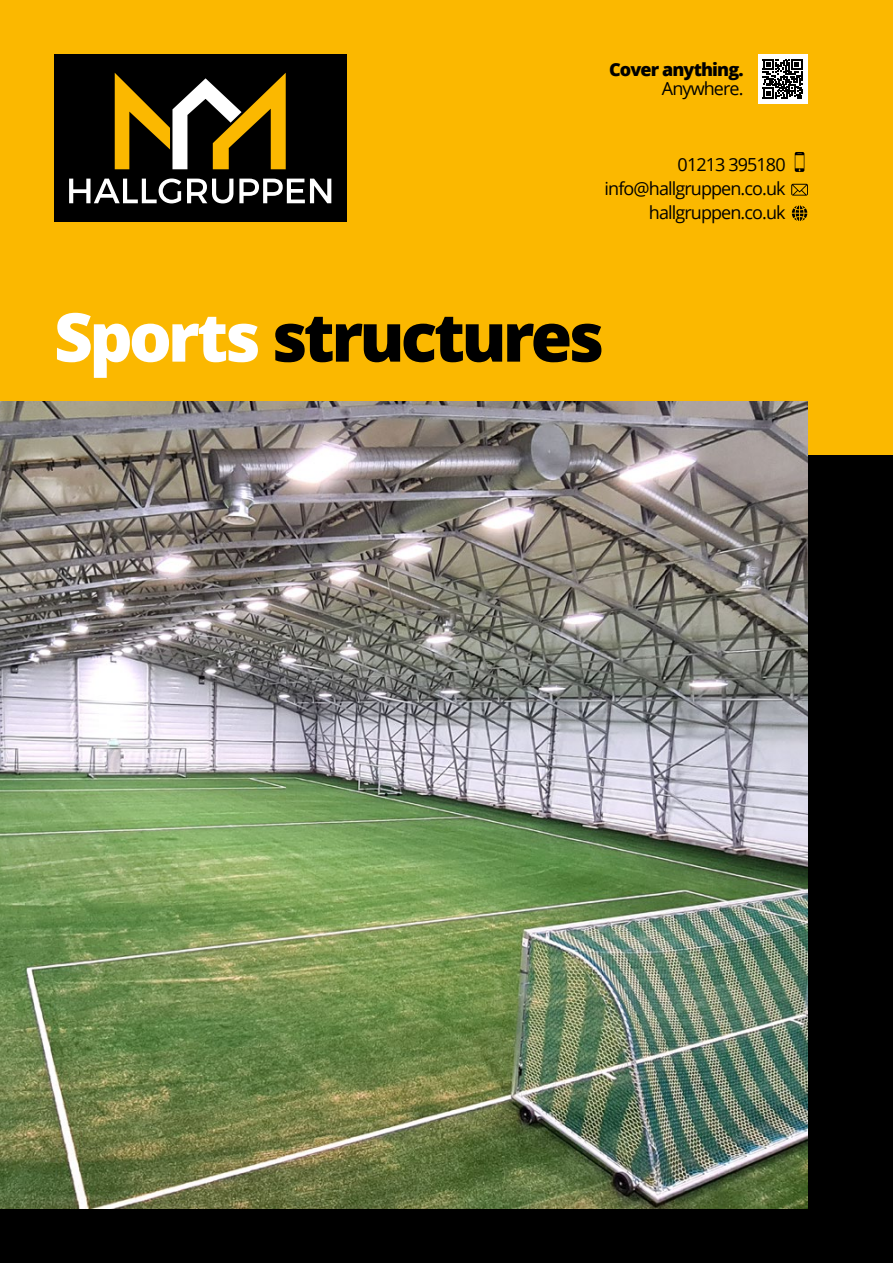
<style>
.page{position:relative;width:893px;height:1263px;background:#000}
.page>*{position:absolute;margin:0;border:0;box-sizing:border-box;transform-origin:0 0}
.t1{font:800 67.5px "Open Sans";letter-spacing:-.055em;color:#000}
.t2{font:18px/24px "Open Sans";letter-spacing:-.05em;color:#000;text-align:right}
.t3{font:800 18px "Open Sans";letter-spacing:-.05em;color:#000}
.s1{color:#fff}
</style>
<div class="page">
<div style="left:0;top:0;width:893px;height:455px;background:#fbb800"></div>
<div style="left:54px;top:54px;width:292px;height:167px;background:#000"></div>
<svg style="left:69px;top:178px;width:112px;height:25px"></svg>
<svg style="left:187px;top:179px;width:46px;height:24px"></svg>
<svg style="left:239px;top:179px;width:92px;height:24px"></svg>
<svg style="left:115px;top:73px;width:171px;height:96px"></svg>
<svg style="left:795px;top:152px;width:9px;height:20px"></svg>
<svg style="left:791px;top:184px;width:17px;height:12px"></svg>
<svg style="left:792px;top:205px;width:15px;height:16px"></svg>
<img style="left:0;top:401px;width:807px;height:808px">
<div style="left:758px;top:54px;width:49px;height:50px;background:#fff"></div>
<svg style="left:763px;top:59px;width:39px;height:40px"></svg>
<p class="t3" style="left:609px;top:56px;width:136px">Cover anything.</p>
<p class="t2" style="left:662px;top:76px;width:83px">Anywhere.</p>
<p class="t2" style="left:605px;top:152px;width:183px">01213 395180 info@hallgruppen.co.uk</p>
<h1 class="t1" style="left:54px;top:286px;width:552px"><span class="s1">Sports</span> structures</h1>
<p class="t2" style="left:649px;top:200px;width:138px">hallgruppen.co.uk</p>
</div>
